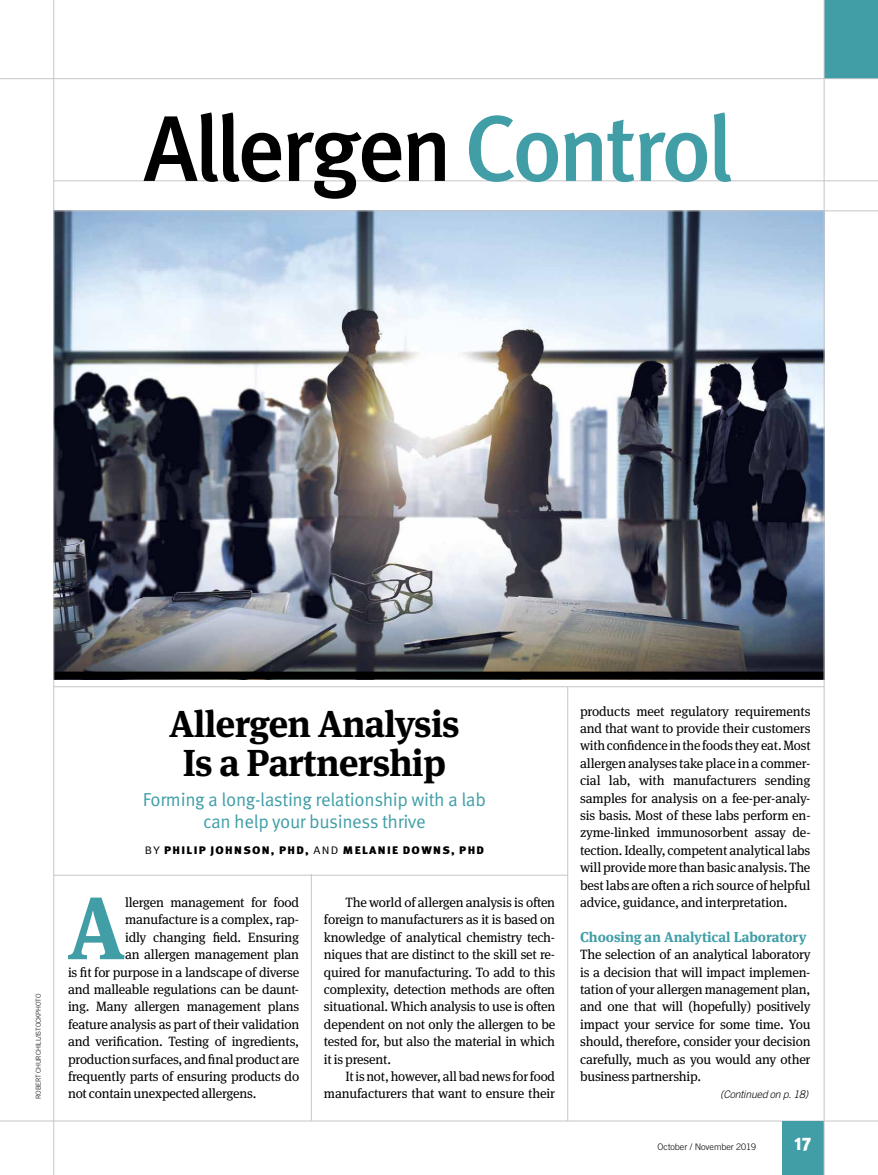
<style>
.page{position:relative;width:878px;height:1175px;background:#fff}
.page>*{position:absolute;margin:0;border:0;box-sizing:border-box;transform-origin:0 0}
.t1{font:500 93px "Meta OT";letter-spacing:-.05em;color:#000}
.t2{font:700 88.65px "Meta Serif OT";color:#419ea7}
.t3{font:700 37.5px/39px "Meta Serif OT";letter-spacing:-.02em;color:#000;text-align:center}
.t4{font:18.75px/21.8px "Meta OT Norm";letter-spacing:-.02em;color:#419ea7;text-align:center}
.t5{font:900 18px "Meta OT";color:#fff}
.t6{font:700 14.25px "Meta Serif OT";letter-spacing:-.005em;color:#419ea7}
.t7{font:13.5px/17.4px "Meta Serif OT";letter-spacing:-.015em;color:#000;text-align:justify}
.t8{font:900 10.95px "Meta OT";letter-spacing:.11em;color:#000;scale:1.1 1}
.t9{font:italic 300 10.5px "Trade Gothic LT Com";letter-spacing:-.015em;color:#000}
.t10{font:300 9px "Trade Gothic LT Com";letter-spacing:-.005em;color:#000}
.t11{font:300 6.75px "Trade Gothic LT Com";letter-spacing:-.015em;color:#000}
.s1{color:#419ea7}
.s2{font-family:"Meta OT Norm";font-weight:400}
</style>
<div class="page">
<img style="left:54px;top:212px;width:769px;height:459px">
<div style="left:824px;top:0;width:54px;height:78px;background:#419ea7"></div>
<hr style="left:1px;top:78px;width:877px;height:1px;background:#c6c6c6">
<hr style="left:0;top:1120px;width:878px;height:1px;background:#c6c6c6">
<div style="left:782px;top:1120px;width:42px;height:54px;background:#419ea7"></div>
<hr style="left:311px;top:874px;width:1px;height:247px;background:#c6c6c6">
<hr style="left:54px;top:686px;width:770px;height:1px;background:#c6c6c6">
<div style="left:54px;top:671px;width:770px;height:8px;background:#000"></div>
<hr style="left:54px;top:875px;width:514px;height:1px;background:#c6c6c6">
<hr style="left:823px;top:0;width:1px;height:1174px;background:#c6c6c6">
<hr style="left:53px;top:181px;width:825px;height:1px;background:#c6c6c6">
<hr style="left:53px;top:0;width:1px;height:1174px;background:#c6c6c6">
<hr style="left:567px;top:687px;width:1px;height:434px;background:#c6c6c6">
<hr style="left:54px;top:211px;width:824px;height:1px;background:#c6c6c6">
<h1 class="t1" style="left:143px;top:91px;width:591px">Allergen <span class="s1">Control</span></h1>
<p class="t11" style="left:34px;top:1099px;width:107px;rotate:-90deg">ROBERT CHURCHILL/ISTOCKPHOTO</p>
<h3 class="t3" style="left:169px;top:704px;width:292px">Allergen Analysis<br>Is a Partnership</h3>
<h3 class="t4" style="left:143px;top:789px;width:344px">Forming a long-lasting relationship with a lab can help your business thrive</h3>
<p class="t8" style="left:145px;top:843px;width:310px"><span class="s2">BY</span> PHILIP JOHNSON, PHD, <span class="s2">AND</span> MELANIE DOWNS, PHD</p>
<h2 class="t2" style="left:67px;top:872px;width:59px">A</h2>
<p class="t7" style="left:125px;top:893px;width:176px">llergen management for food</p>
<p class="t7" style="left:125px;top:911px;width:175px">manufacture is a complex, rap-</p>
<p class="t7" style="left:125px;top:928px;width:176px">idly changing field. Ensuring</p>
<p class="t7" style="left:125px;top:945px;width:176px">an allergen management plan</p>
<p class="t7" style="left:68px;top:963px;width:233px">is fit for purpose in a landscape of diverse</p>
<p class="t7" style="left:68px;top:980px;width:232px">and malleable regulations can be daunt-</p>
<p class="t7" style="left:68px;top:998px;width:233px">ing. Many allergen management plans</p>
<p class="t7" style="left:68px;top:1015px;width:233px">feature analysis as part of their validation</p>
<p class="t7" style="left:68px;top:1032px;width:233px">and verification. Testing of ingredients,</p>
<p class="t7" style="left:68px;top:1050px;width:233px">production surfaces, and final product are</p>
<p class="t7" style="left:68px;top:1067px;width:233px">frequently parts of ensuring products do</p>
<p class="t7" style="left:68px;top:1085px;width:190px">not contain unexpected allergens.</p>
<p class="t7" style="left:324px;top:893px;width:233px;text-indent:22px">The world of allergen analysis is often foreign to manufacturers as it is based on knowledge of analytical chemistry tech&shy;niques that are distinct to the skill set re&shy;quired for manufacturing. To add to this complexity, detection methods are often situational. Which analysis to use is often dependent on not only the allergen to be tested for, but also the material in which it is present.</p>
<p class="t7" style="left:324px;top:1067px;width:233px;text-align:right">It is not, however, all bad news for food manufacturers that want to ensure their</p>
<p class="t7" style="left:580px;top:702px;width:232px">products meet regulatory requirements and that want to provide their customers with confidence in the foods they eat. Most allergen analyses take place in a commer&shy;cial lab, with manufacturers sending samples for analysis on a fee-per-analy&shy;sis basis. Most of these labs perform en&shy;zyme-linked immunosorbent assay de&shy;tection. Ideally, competent analytical labs will provide more than basic analysis. The best labs are often a rich source of helpful advice, guidance, and interpretation.</p>
<p class="t6" style="left:580px;top:927px;width:228px">Choosing an Analytical Laboratory</p>
<p class="t7" style="left:580px;top:945px;width:232px">The selection of an analytical laboratory is a decision that will impact implemen&shy;tation of your allergen management plan, and one that will (hopefully) positively impact your service for some time. You should, therefore, consider your decision carefully, much as you would any other business partnership.</p>
<p class="t9" style="left:720px;top:1088px;width:90px">(Continued on p. 18)</p>
<p class="t10" style="left:657px;top:1141px;width:100px">October / November 2019</p>
<h3 class="t5" style="left:794px;top:1133px;width:18px">17</h3>
</div>
